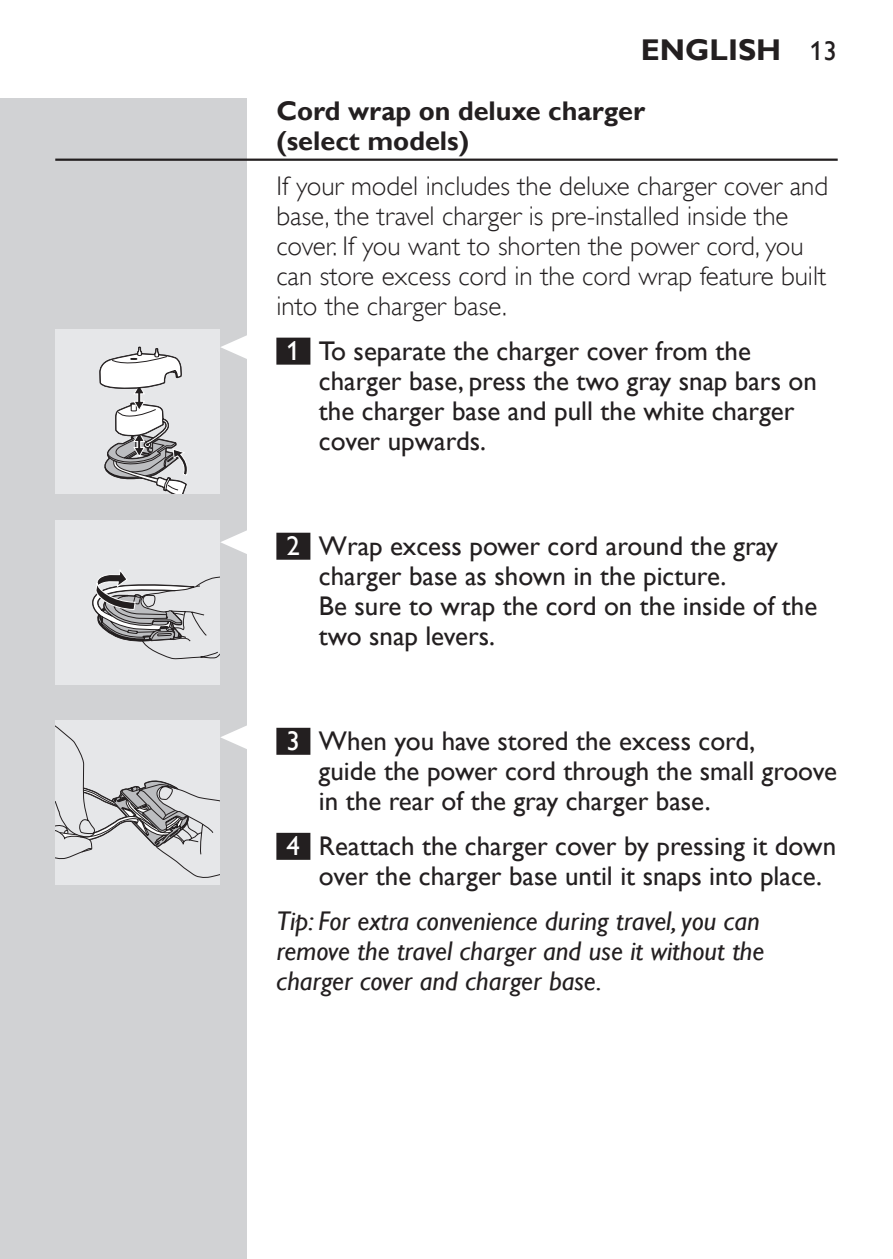
<style>
.page{position:relative;width:893px;height:1259px;background:#fff}
.page>*{position:absolute;margin:0;border:0;box-sizing:border-box;transform-origin:0 0}
.t1{font:700 30px "Gill Sans Alt One WGL";color:#231f20}
.t2{font:27px/30px "Gill Sans Alt One WGL";color:#231f20}
.t3{font:27px/30px "Gill Sans Alt One WGL Light";color:#231f20}
.t4{font:italic 27px/30px "Gill Sans Alt One WGL";color:#231f20}
.t5{font:700 27px/30px "Gill Sans Alt One WGL";color:#231f20}
.s1{font-weight:400;font-size:27px}
.s2{color:#fff}
</style>
<div class="page">
<div style="left:0;top:98px;width:247px;height:1161px;background:#d1d2d4"></div>
<hr style="left:55px;top:159px;width:783px;height:2px;background:#231f20">
<div style="left:276px;top:338px;width:34px;height:27px;background:#231f20"></div>
<div style="left:276px;top:533px;width:34px;height:27px;background:#231f20"></div>
<div style="left:276px;top:728px;width:34px;height:27px;background:#231f20"></div>
<div style="left:276px;top:833px;width:34px;height:27px;background:#231f20"></div>
<svg style="left:221px;top:335px;width:26px;height:24px"></svg>
<div style="left:55px;top:329px;width:165px;height:165px;background:#e6e7e9"></div>
<svg style="left:99px;top:346px;width:89px;height:148px"></svg>
<svg style="left:221px;top:530px;width:26px;height:24px"></svg>
<div style="left:55px;top:520px;width:165px;height:164px;background:#e6e7e9"></div>
<svg style="left:92px;top:570px;width:128px;height:89px"></svg>
<div style="left:55px;top:720px;width:165px;height:165px;background:#e6e7e9"></div>
<svg style="left:55px;top:725px;width:192px;height:153px"></svg>
<p class="t1" style="left:641px;top:29px;width:197px">ENGLISH <span class="s1">13</span></p>
<p class="t5" style="left:276px;top:96px;width:370px">Cord wrap on deluxe charger (select models)</p>
<p class="t3" style="left:276px;top:171px;width:553px">If your model includes the deluxe charger cover and base, the travel charger is pre-installed inside the cover. If you want to shorten the power cord, you can store excess cord in the cord wrap feature built into the charger base.</p>
<p class="t2" style="left:319px;top:336px;width:500px;text-indent:-32px"><span class="s2">1</span> To separate the charger cover from the charger base, press the two gray snap bars on the charger base and pull the white charger cover upwards.</p>
<p class="t2" style="left:319px;top:531px;width:500px;text-indent:-32px"><span class="s2">2</span> Wrap excess power cord around the gray charger base as shown in the picture.<br>Be sure to wrap the cord on the inside of the two snap levers.</p>
<p class="t2" style="left:319px;top:726px;width:520px;text-indent:-32px"><span class="s2">3</span> When you have stored the excess cord,<br>guide the power cord through the small groove in the rear of the gray charger base.</p>
<p class="t2" style="left:319px;top:831px;width:519px;text-indent:-32px"><span class="s2">4</span> Reattach the charger cover by pressing it down over the charger base until it snaps into place.</p>
<p class="t4" style="left:276px;top:906px;width:489px">Tip: For extra convenience during travel, you can remove the travel charger and use it without the charger cover and charger base.</p>
</div>
